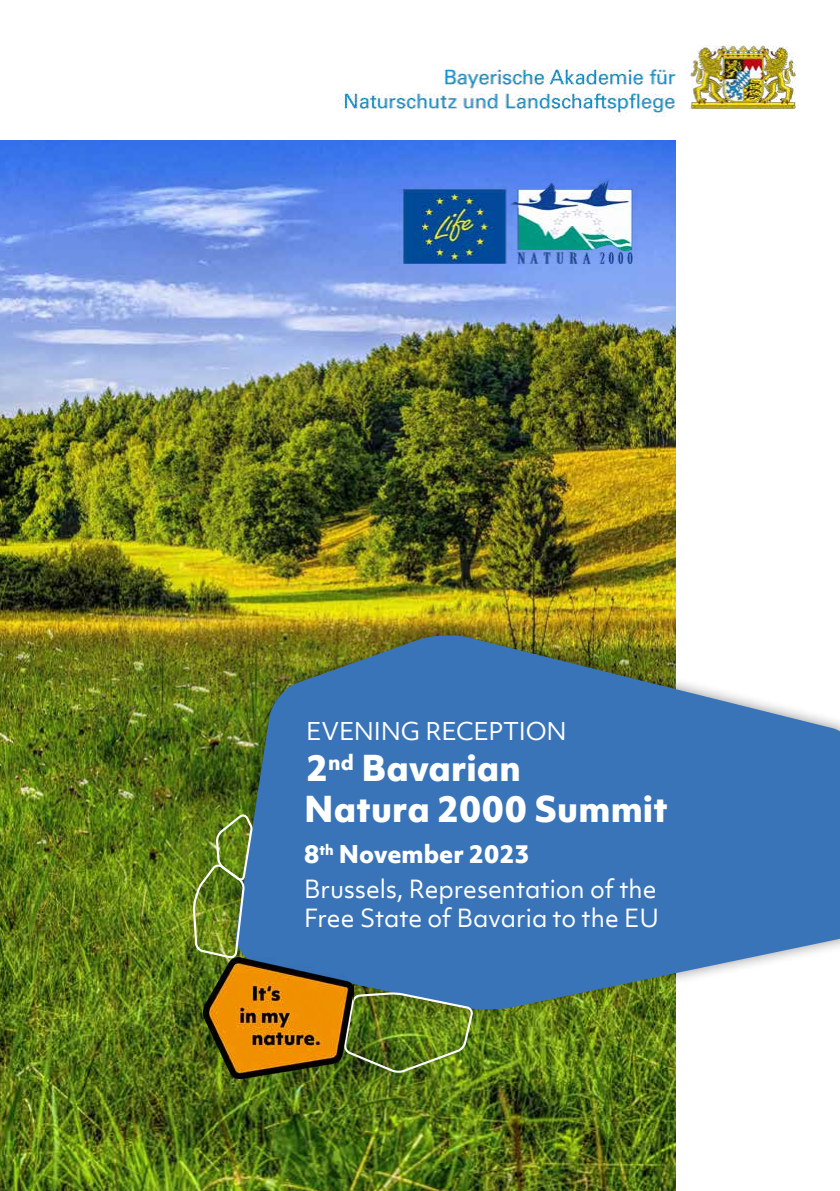
<style>
.page{position:relative;width:840px;height:1191px;background:#fff}
.page>*{position:absolute;margin:0;border:0;box-sizing:border-box;transform-origin:0 0}
.t1{font:800 34.2px/41px "Objektiv Mk 1";letter-spacing:.005em;color:#fff}
.t2{font:24px/28.8px "Objektiv Mk 1";color:#fff}
.t3{font:23.6px "Objektiv Mk 1";letter-spacing:-.01em;color:#fff}
.t4{font:800 23.6px "Objektiv Mk 1";color:#fff}
</style>
<div class="page">
<img style="left:0;top:141px;width:675px;height:1050px">
<div style="left:223px;top:622px;width:616px;height:400px;background:#000;opacity:.42"></div>
<svg style="left:233px;top:632px;width:606px;height:379px"></svg>
<img style="left:353px;top:991px;width:121px;height:83px">
<img style="left:192px;top:812px;width:62px;height:148px">
<img style="left:203px;top:957px;width:150px;height:121px">
<img style="left:338px;top:45px;width:458px;height:71px">
<img style="left:398px;top:179px;width:238px;height:85px">
<p class="t3" style="left:306px;top:715px;width:262px">EVENING RECEPTION</p>
<h1 class="t1" style="left:304px;top:746px;width:365px">2<sup>nd</sup> Bavarian<br>Natura 2000 Summit</h1>
<p class="t4" style="left:304px;top:837px;width:227px">8<sup>th</sup> November 2023</p>
<p class="t2" style="left:304px;top:874px;width:356px">Brussels, Representation of the<br>Free State of Bavaria to the EU</p>
</div>
